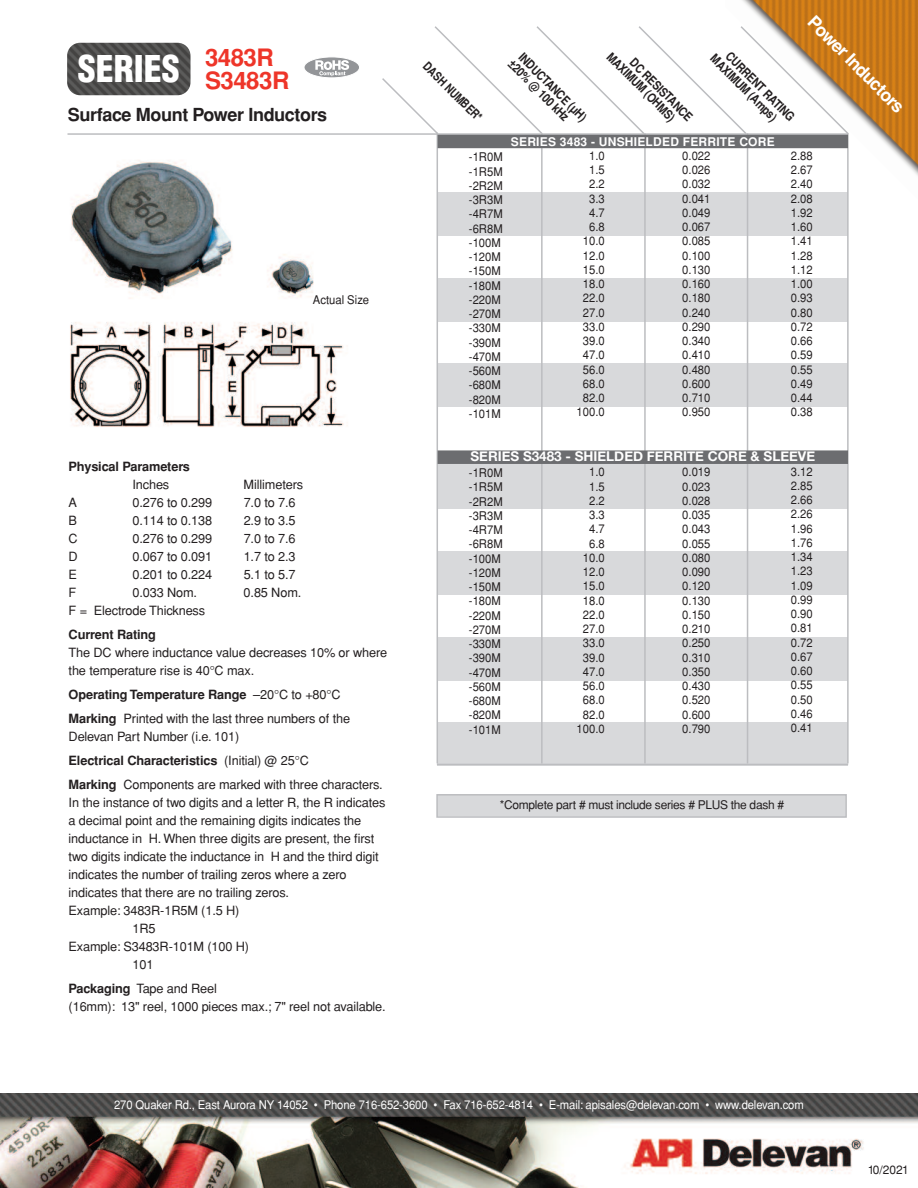
<style>
.page{position:relative;width:918px;height:1188px;background:#fff}
.page>*{position:absolute;margin:0;border:0;box-sizing:border-box;transform-origin:0 0}
.t1{font:900 condensed 36px "Helvetica";color:#fff}
.t2{font:700 24px "Helvetica";letter-spacing:-.02em;color:#ee3529}
.t3{font:700 18px "Helvetica";letter-spacing:-.02em;color:#231f20}
.t4{font:700 17.55px "Helvetica";color:#fff}
.t5{font:700 13.5px "Helvetica Neue";color:#fff}
.t6{font:12.75px/24px "Helvetica";letter-spacing:-.01em;color:#231f20}
.t7{font:700 12.75px "Helvetica";letter-spacing:-.01em;color:#231f20}
.t8{font:700 12.3px/12.3px "Helvetica";color:#231f20;scale:.85 1}
.t9{font:700 12.3px "Helvetica";color:#231f20;scale:.8 1}
.t10{font:12px/14.2px "Helvetica";color:#231f20;text-align:justify;scale:.94 1}
.t11{font:12px "Helvetica";letter-spacing:-.01em;color:#fff;scale:.94 1}
.t12{font:12px "Helvetica";letter-spacing:-.025em;color:#231f20}
.t13{font:700 12px "Helvetica";letter-spacing:.02em;color:#fff}
.t14{font:12px "Helvetica";color:#231f20}
.s1{font-weight:700}
</style>
<div class="page">
<img style="left:70px;top:160px;width:274px;height:267px">
<img style="left:725px;top:0;width:193px;height:193px">
<div style="left:438px;top:193px;width:410px;height:43px;background:#d8d9db"></div>
<div style="left:438px;top:278px;width:410px;height:43px;background:#d8d9db"></div>
<div style="left:437px;top:364px;width:411px;height:43px;background:#d8d9db"></div>
<div style="left:437px;top:458px;width:411px;height:51px;background:#d8d9db"></div>
<div style="left:437px;top:551px;width:411px;height:43px;background:#d8d9db"></div>
<div style="left:437px;top:637px;width:411px;height:43px;background:#d8d9db"></div>
<div style="left:437px;top:722px;width:411px;height:43px;background:#d8d9db"></div>
<img style="left:67px;top:43px;width:124px;height:52px;border-radius:13px">
<svg style="left:304px;top:57px;width:56px;height:21px"></svg>
<div style="left:304px;top:57px;width:56px;height:21px;border:1px solid #fff;border-radius:50%"></div>
<svg style="left:315px;top:60px;width:34px;height:16px"></svg>
<img style="left:0;top:1093px;width:918px;height:95px">
<hr style="left:541px;top:133px;width:2px;height:631px;background:#bcbdc0">
<hr style="left:644px;top:133px;width:2px;height:631px;background:#bcbdc0">
<hr style="left:747px;top:133px;width:1px;height:631px;background:#bcbdc0">
<hr style="left:847px;top:133px;width:2px;height:630px;background:#bcbdc0">
<hr style="left:437px;top:133px;width:1px;height:630px;background:#bcbdc0">
<hr style="left:67px;top:133px;width:781px;height:2px;background:#bcbdc0">
<svg style="left:381px;top:25px;width:469px;height:111px"></svg>
<hr style="left:437px;top:764px;width:411px;height:1px;background:#bcbdc0">
<div style="left:438px;top:135px;width:410px;height:13px;background:#6c6d70"></div>
<div style="left:438px;top:450px;width:410px;height:14px;background:#6c6d70"></div>
<div style="left:439px;top:797px;width:405px;height:18px;background:#d8d9db"></div>
<div style="left:436px;top:794px;width:411px;height:24px;border:2px solid #bcbdc0"></div>
<h1 class="t1" style="left:78px;top:55px;width:197px">SERIES <sup>3483R</sup></h1>
<h2 class="t2" style="left:205px;top:71px;width:86px">S3483R</h2>
<h3 class="t3" style="left:68px;top:108px;width:261px">Surface Mount Power Inductors</h3>
<p class="t10" style="left:313px;top:294px;width:61px">Actual Size</p>
<p class="t7" style="left:69px;top:461px;width:123px">Physical Parameters</p>
<p class="t6" style="left:132px;top:473px;width:38px">Inches</p>
<p class="t6" style="left:244px;top:473px;width:61px">Millimeters</p>
<p class="t6" style="left:69px;top:491px;width:10px">A</p>
<p class="t6" style="left:132px;top:491px;width:81px">0.276 to 0.299</p>
<p class="t6" style="left:244px;top:491px;width:53px">7.0 to 7.6</p>
<p class="t6" style="left:69px;top:509px;width:10px">B</p>
<p class="t6" style="left:132px;top:509px;width:81px">0.114 to 0.138</p>
<p class="t6" style="left:244px;top:509px;width:53px">2.9 to 3.5</p>
<p class="t6" style="left:69px;top:527px;width:11px">C</p>
<p class="t6" style="left:132px;top:527px;width:81px">0.276 to 0.299</p>
<p class="t6" style="left:244px;top:527px;width:53px">7.0 to 7.6</p>
<p class="t6" style="left:69px;top:545px;width:11px">D</p>
<p class="t6" style="left:132px;top:545px;width:81px">0.067 to 0.091</p>
<p class="t6" style="left:244px;top:545px;width:53px">1.7 to 2.3</p>
<p class="t6" style="left:69px;top:563px;width:10px">E</p>
<p class="t6" style="left:132px;top:563px;width:81px">0.201 to 0.224</p>
<p class="t6" style="left:244px;top:563px;width:53px">5.1 to 5.7</p>
<p class="t6" style="left:69px;top:581px;width:9px">F</p>
<p class="t6" style="left:132px;top:581px;width:66px">0.033 Nom.</p>
<p class="t6" style="left:244px;top:581px;width:59px">0.85 Nom.</p>
<p class="t6" style="left:69px;top:599px;width:138px">F = Electrode Thickness</p>
<p class="t7" style="left:69px;top:630px;width:89px">Current Rating</p>
<p class="t6" style="left:69px;top:644px;width:320px;line-height:18px">The DC where inductance value decreases 10% or where the temperature rise is 40°C max.</p>
<p class="t6" style="left:69px;top:683px;width:283px"><span class="s1">Operating Temperature Range</span> –20°C to +80°C<br><span class="s1">Marking</span> Printed with the last three numbers of the</p>
<p class="t6" style="left:69px;top:726px;width:316px">Delevan Part Number (i.e. 101)<br><span class="s1">Electrical Characteristics</span> (Initial) @ 25°C<br><span class="s1">Marking</span> Components are marked with three characters.</p>
<p class="t6" style="left:69px;top:792px;width:318px">In the instance of two digits and a letter R, the R indicates</p>
<p class="t6" style="left:69px;top:810px;width:294px">a decimal point and the remaining digits indicates the</p>
<p class="t6" style="left:69px;top:828px;width:307px">inductance in H. When three digits are present, the first</p>
<p class="t6" style="left:69px;top:846px;width:312px">two digits indicate the inductance in H and the third digit</p>
<p class="t6" style="left:69px;top:864px;width:280px">indicates the number of trailing zeros where a zero</p>
<p class="t6" style="left:69px;top:882px;width:222px">indicates that there are no trailing zeros.</p>
<p class="t6" style="left:69px;top:900px;width:172px">Example: 3483R-1R5M (1.5 H)</p>
<p class="t6" style="left:132px;top:918px;width:25px">1R5</p>
<p class="t6" style="left:69px;top:936px;width:182px">Example: S3483R-101M (100 H)</p>
<p class="t6" style="left:132px;top:954px;width:22px">101</p>
<p class="t6" style="left:69px;top:981px;width:318px;line-height:18px"><span class="s1">Packaging</span> Tape and Reel<br>(16mm): 13" reel, 1000 pieces max.; 7" reel not available.</p>
<p class="t8" style="left:731px;top:51px;width:109px;rotate:45deg">CURRENT RATING</p>
<p class="t9" style="left:428px;top:61px;width:99px;rotate:45deg">DASH NUMBER*</p>
<p class="t8" style="left:523px;top:50px;width:111px;rotate:45deg">INDUCTANCE (μH) ±20% @ 100 kHz</p>
<p class="t8" style="left:621px;top:42px;width:123px;text-indent:20px;rotate:45deg">DC RESISTANCE<br>MAXIMUM (OHMS)</p>
<p class="t8" style="left:716px;top:53px;width:106px;rotate:45deg">MAXIMUM (Amps)</p>
<p class="t13" style="left:511px;top:138px;width:265px">SERIES 3483 - UNSHIELDED FERRITE CORE</p>
<h3 class="t4" style="left:816px;top:14px;width:130px;rotate:45deg">Power Inductors</h3>
<p class="t10" style="left:577px;top:150px;width:31px;text-align:right">1.0<br>1.5<br>2.2<br>3.3<br>4.7<br>6.8<br>10.0<br>12.0<br>15.0<br>18.0<br>22.0<br>27.0<br>33.0<br>39.0<br>47.0<br>56.0<br>68.0<br>82.0<br>100.0</p>
<p class="t10" style="left:682px;top:150px;width:31px">0.022<br>0.026<br>0.032<br>0.041<br>0.049<br>0.067<br>0.085<br>0.100<br>0.130<br>0.160<br>0.180<br>0.240<br>0.290<br>0.340<br>0.410<br>0.480<br>0.600<br>0.710<br>0.950</p>
<p class="t10" style="left:791px;top:150px;width:25px">2.88<br>2.67<br>2.40<br>2.08<br>1.92<br>1.60<br>1.41<br>1.28<br>1.12<br>1.00<br>0.93<br>0.80<br>0.72<br>0.66<br>0.59<br>0.55<br>0.49<br>0.44<br>0.38</p>
<p class="t10" style="left:469px;top:151px;width:37px;text-align:left">-1R0M -1R5M -2R2M -3R3M -4R7M -6R8M -100M -120M -150M -180M -220M -270M -330M -390M -470M -560M -680M -820M -101M</p>
<p class="t5" style="left:471px;top:448px;width:346px">SERIES S3483 - SHIELDED FERRITE CORE &amp; SLEEVE</p>
<p class="t10" style="left:469px;top:467px;width:37px;text-align:left">-1R0M -1R5M -2R2M -3R3M -4R7M -6R8M -100M -120M -150M -180M -220M -270M -330M -390M -470M -560M -680M -820M -101M</p>
<p class="t10" style="left:791px;top:465px;width:25px">3.12<br>2.85<br>2.66<br>2.26<br>1.96<br>1.76<br>1.34<br>1.23<br>1.09<br>0.99<br>0.90<br>0.81<br>0.72<br>0.67<br>0.60<br>0.55<br>0.50<br>0.46<br>0.41</p>
<p class="t10" style="left:577px;top:466px;width:31px;text-align:right">1.0<br>1.5<br>2.2<br>3.3<br>4.7<br>6.8<br>10.0<br>12.0<br>15.0<br>18.0<br>22.0<br>27.0<br>33.0<br>39.0<br>47.0<br>56.0<br>68.0<br>82.0<br>100.0</p>
<p class="t10" style="left:682px;top:466px;width:31px">0.019<br>0.023<br>0.028<br>0.035<br>0.043<br>0.055<br>0.080<br>0.090<br>0.120<br>0.130<br>0.150<br>0.210<br>0.250<br>0.310<br>0.350<br>0.430<br>0.520<br>0.600<br>0.790</p>
<p class="t12" style="left:500px;top:801px;width:286px">*Complete part # must include series # PLUS the dash #</p>
<p class="t11" style="left:114px;top:1100px;width:735px">270 Quaker Rd., East Aurora NY 14052 • Phone 716-652-3600 • Fax 716-652-4814 • E-mail: apisales@delevan.com • www.delevan.com</p>
<p class="t14" style="left:868px;top:1165px;width:42px">10/2021</p>
</div>
